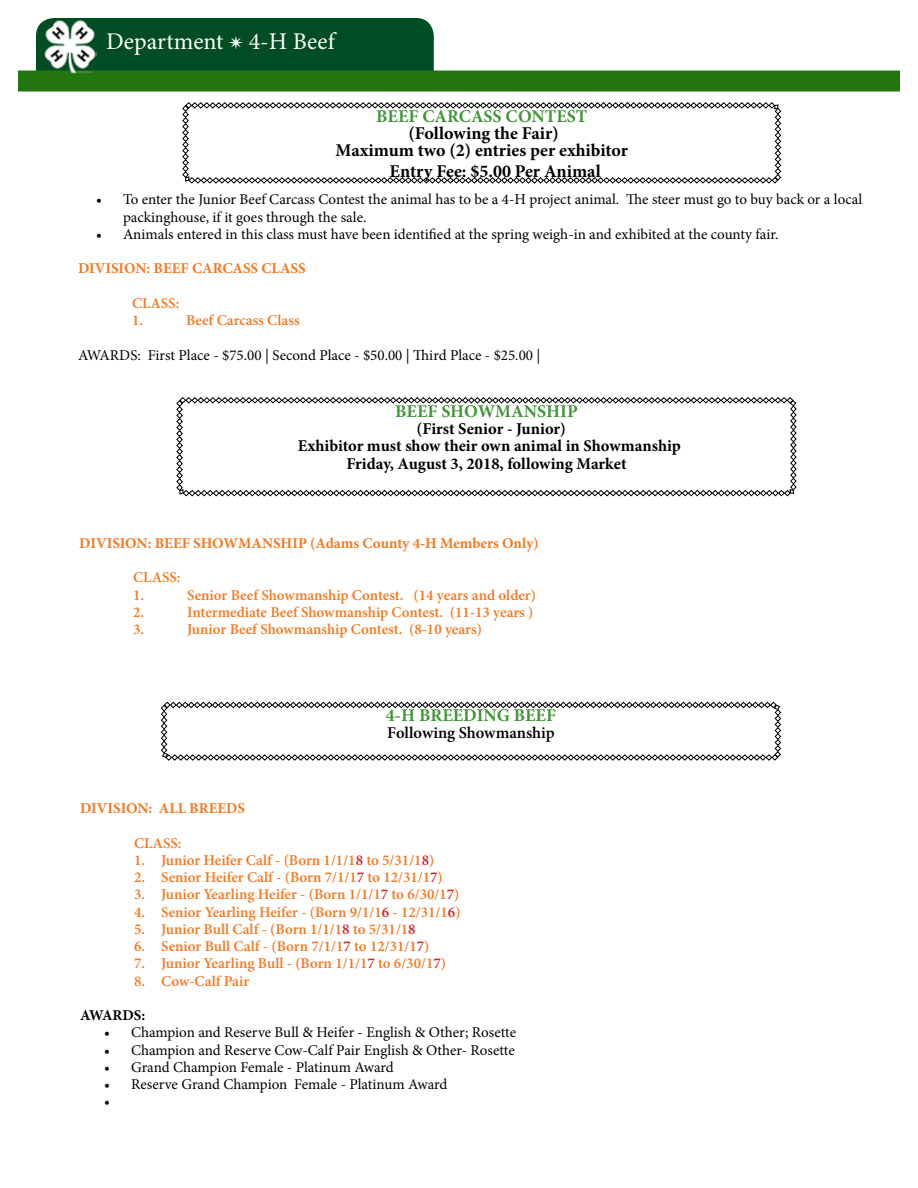
<style>
.page{position:relative;width:918px;height:1188px;background:#fff}
.page>*{position:absolute;margin:0;border:0;box-sizing:border-box;transform-origin:0 0}
.t1{font:24px "Minion Pro";letter-spacing:.005em;color:#fffffa}
.t2{font:700 18px/17.2px "Minion Pro";letter-spacing:-.005em;color:#000;text-align:center}
.t3{font:700 18px "Minion Pro";color:#439539}
.t4{font:700 16.5px/17.2px "Minion Pro";color:#000;text-align:center}
.t5{font:600 16.5px "Minion Pro";letter-spacing:-.005em;color:#000}
.t6{font:600 15px/17.2px "Minion Pro";color:#f47920}
.t7{font:15px/17.2px "Minion Pro";color:#000}
.t8{font:700 15px "Minion Pro";color:#f47920}
.t9{font:700 15px "Minion Pro";color:#000}
.s1{color:#d2232a}
</style>
<div class="page">
<div style="left:36px;top:18px;width:398px;height:72px;background:#004c23;border-radius:18px"></div>
<div style="left:18px;top:70px;width:882px;height:22px;background:#23760f"></div>
<img style="left:43px;top:20px;width:54px;height:54px">
<svg style="left:176px;top:397px;width:621px;height:99px"></svg>
<svg style="left:161px;top:702px;width:620px;height:59px"></svg>
<svg style="left:182px;top:102px;width:599px;height:82px"></svg>
<h1 class="t1" style="left:106px;top:25px;width:230px">Department ✴ 4-H Beef</h1>
<p class="t3" style="left:376px;top:103px;width:213px">BEEF CARCASS CONTEST</p>
<p class="t2" style="left:336px;top:124px;width:294px">(Following the Fair)<br>Maximum two (2) entries per exhibitor</p>
<p class="t2" style="left:390px;top:163px;width:213px">Entry Fee: $5.00 Per Animal</p>
<p class="t7" style="left:123px;top:191px;width:741px;text-indent:-27px">• To enter the Junior Beef Carcass Contest the animal has to be a 4-H project animal. The steer must go to buy back or a local packinghouse, if it goes through the sale.</p>
<p class="t7" style="left:96px;top:226px;width:684px">• Animals entered in this class must have been identified at the spring weigh-in and exhibited at the county fair.</p>
<p class="t8" style="left:78px;top:258px;width:229px">DIVISION: BEEF CARCASS CLASS</p>
<p class="t6" style="left:132px;top:294px;width:49px">CLASS:<br>1.</p>
<p class="t6" style="left:186px;top:312px;width:115px">Beef Carcass Class</p>
<p class="t7" style="left:78px;top:346px;width:464px">AWARDS: First Place - $75.00 | Second Place - $50.00 | Third Place - $25.00 |</p>
<p class="t3" style="left:395px;top:398px;width:184px">BEEF SHOWMANSHIP</p>
<p class="t4" style="left:298px;top:420px;width:385px">(First Senior - Junior)<br>Exhibitor must show their own animal in Showmanship<br>Friday, August 3, 2018, following Market</p>
<p class="t8" style="left:79px;top:533px;width:461px">DIVISION: BEEF SHOWMANSHIP (Adams County 4-H Members Only)</p>
<p class="t6" style="left:133px;top:569px;width:49px">CLASS:<br>1.</p>
<p class="t6" style="left:187px;top:586px;width:350px">Senior Beef Showmanship Contest. (14 years and older)</p>
<p class="t6" style="left:133px;top:603px;width:13px">2.</p>
<p class="t6" style="left:187px;top:603px;width:348px">Intermediate Beef Showmanship Contest. (11-13 years )</p>
<p class="t6" style="left:133px;top:621px;width:13px">3.</p>
<p class="t6" style="left:187px;top:621px;width:296px">Junior Beef Showmanship Contest. (8-10 years)</p>
<p class="t3" style="left:386px;top:703px;width:172px">4-H BREEDING BEEF</p>
<p class="t5" style="left:387px;top:721px;width:169px">Following Showmanship</p>
<p class="t8" style="left:80px;top:798px;width:167px">DIVISION: ALL BREEDS</p>
<p class="t6" style="left:134px;top:834px;width:49px">CLASS:</p>
<p class="t6" style="left:134px;top:851px;width:302px">1. Junior Heifer Calf - (Born 1/1/1<span class="s1">8</span> to 5/31/1<span class="s1">8</span>)</p>
<p class="t6" style="left:134px;top:869px;width:310px">2. Senior Heifer Calf - (Born 7/1/1<span class="s1">7</span> to 12/31/1<span class="s1">7</span>)</p>
<p class="t6" style="left:134px;top:886px;width:327px">3. Junior Yearling Heifer - (Born 1/1/1<span class="s1">7</span> to 6/30/1<span class="s1">7</span>)</p>
<p class="t6" style="left:134px;top:903px;width:328px">4. Senior Yearling Heifer - (Born 9/1/1<span class="s1">6</span> - 12/31/1<span class="s1">6</span>)</p>
<p class="t6" style="left:134px;top:920px;width:283px">5. Junior Bull Calf - (Born 1/1/1<span class="s1">8</span> to 5/31/1<span class="s1">8</span></p>
<p class="t6" style="left:134px;top:938px;width:297px">6. Senior Bull Calf - (Born 7/1/1<span class="s1">7</span> to 12/31/1<span class="s1">7</span>)</p>
<p class="t6" style="left:134px;top:955px;width:313px">7. Junior Yearling Bull - (Born 1/1/1<span class="s1">7</span> to 6/30/1<span class="s1">7</span>)</p>
<p class="t6" style="left:134px;top:972px;width:117px">8. Cow-Calf Pair</p>
<p class="t9" style="left:80px;top:1005px;width:67px">AWARDS:</p>
<p class="t7" style="left:104px;top:1024px;width:414px">• Champion and Reserve Bull &amp; Heifer - English &amp; Other; Rosette</p>
<p class="t7" style="left:104px;top:1041px;width:412px">• Champion and Reserve Cow-Calf Pair English &amp; Other- Rosette</p>
<p class="t7" style="left:104px;top:1058px;width:291px">• Grand Champion Female - Platinum Award</p>
<p class="t7" style="left:104px;top:1076px;width:345px">• Reserve Grand Champion Female - Platinum Award •</p>
</div>
